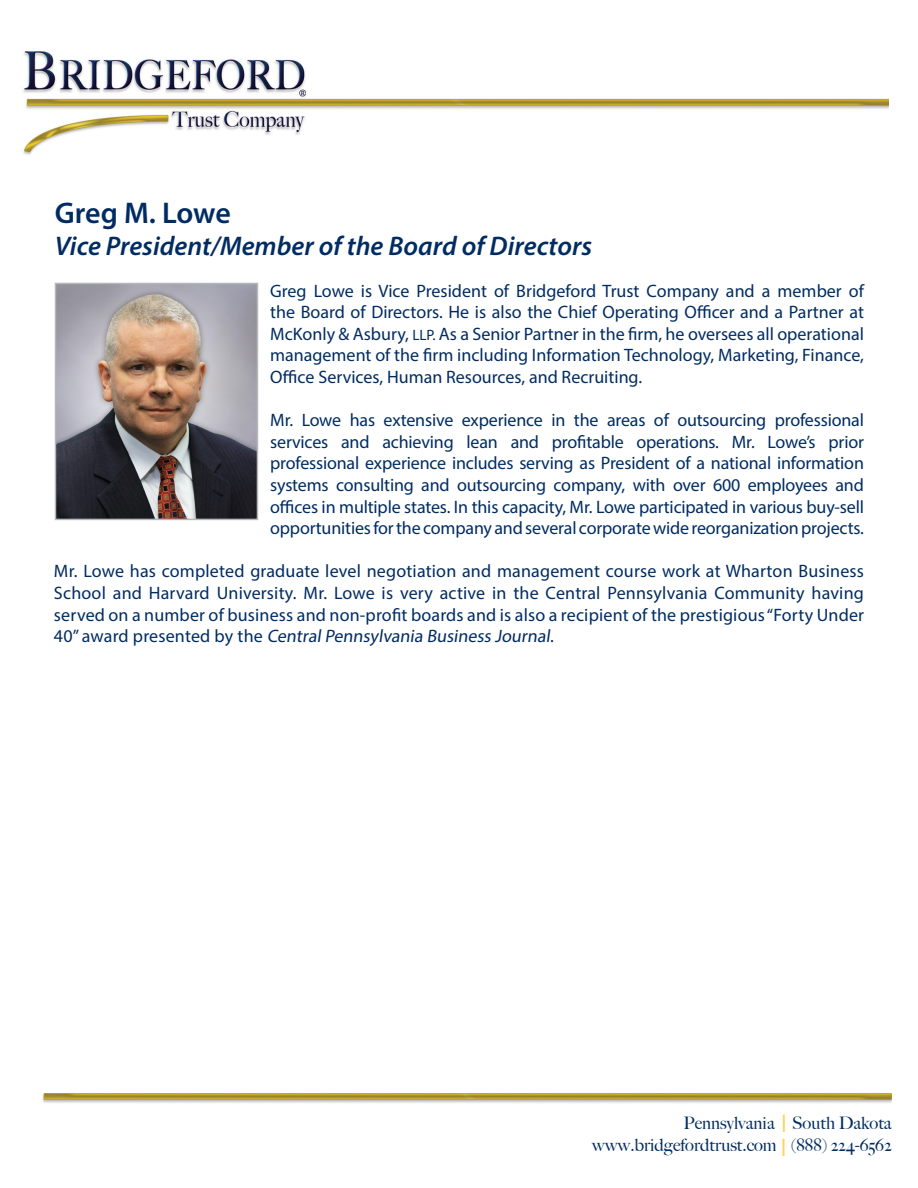
<style>
.page{position:relative;width:918px;height:1188px;background:#fff}
.page>*{position:absolute;margin:0;border:0;box-sizing:border-box;transform-origin:0 0}
.t1{font:600 30px "Myriad Pro";letter-spacing:-.01em;color:#002c62}
.t2{font:italic 600 27px "Myriad Pro";color:#002c62}
.t3{font:25.8px "Myriad Pro";color:#fed356;scale:.81 1}
.t4{font:18px/21.6px "Myriad Pro";color:#002c62;text-align:justify}
.t5{font:500 17.25px "Big Caslon";color:#002c62}
.s1{font-size:15px}
</style>
<div class="page">
<img style="left:58px;top:286px;width:197px;height:231px">
<div style="left:55px;top:283px;width:203px;height:237px;border:2px solid #b6b7bb"></div>
<img style="left:42px;top:1093px;width:849px;height:10px">
<img style="left:23px;top:51px;width:866px;height:104px">
<p class="t1" style="left:55px;top:194px;width:178px">Greg M. Lowe</p>
<p class="t2" style="left:55px;top:229px;width:539px">Vice President/Member of the Board of Directors</p>
<p class="t4" style="left:270px;top:280px;width:595px">Greg Lowe is Vice President of Bridgeford Trust Company and a member of the Board of Directors. He is also the Chief Operating Officer and a Partner at McKonly &amp; Asbury, <span class="s1">LLP.</span> As a Senior Partner in the firm, he oversees all operational management of the firm including Information Technology, Marketing, Finance, Office Services, Human Resources, and Recruiting.</p>
<p class="t4" style="left:270px;top:409px;width:595px">Mr. Lowe has extensive experience in the areas of outsourcing professional services and achieving lean and profitable operations. Mr. Lowe’s prior professional experience includes serving as President of a national information systems consulting and outsourcing company, with over 600 employees and offices in multiple states. In this capacity, Mr. Lowe participated in various buy-sell opportunities for the company and several corporate wide reorganization projects.</p>
<p class="t4" style="left:54px;top:560px;width:812px">Mr. Lowe has completed graduate level negotiation and management course work at Wharton Business School and Harvard University. Mr. Lowe is very active in the Central Pennsylvania Community having served on a number of business and non-profit boards and is also a recipient of the prestigious “Forty Under 40 ” a wa rd p re s e n te d by t h e CentralPennsylvania Business Journal.</p>
<p class="t3" style="left:781px;top:1108px;width:8px">I</p>
<p class="t3" style="left:781px;top:1131px;width:8px">I</p>
<p class="t5" style="left:683px;top:1113px;width:210px">Pennsylvania South Dakota</p>
<p class="t5" style="left:592px;top:1135px;width:301px">www.bridgefordtrust.com (888) 224-6562</p>
</div>
